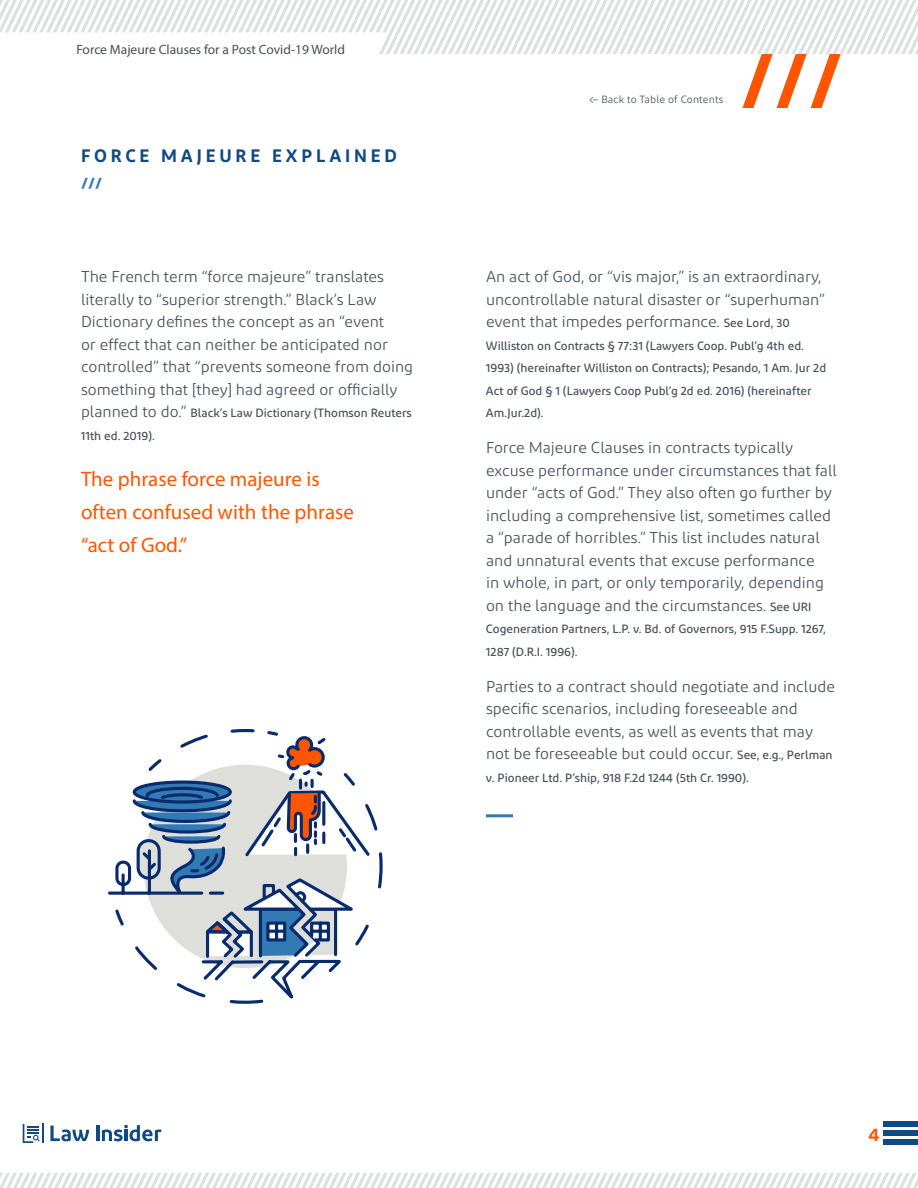
<style>
.page{position:relative;width:918px;height:1188px;background:#fff}
.page>*{position:absolute;margin:0;border:0;box-sizing:border-box;transform-origin:0 0}
.t1{font:21px/33px "Myriad Pro";color:#f50}
.t2{font:600 18px "Diodrum Cyrillic";letter-spacing:.21em;color:#104a85}
.t3{font:600 18px "Diodrum Cyrillic";color:#ff5400}
.t4{font:15.75px/22.5px "Diodrum Cyrillic";color:#475259}
.t5{font:13.5px "Myriad Pro";color:#474f59}
.t6{font:700 13.5px "Diodrum Cyrillic";color:#337ab5}
.t7{font:500 12px/22.5px "Diodrum Cyrillic";color:#475259}
.t8{font:10.5px "Diodrum Cyrillic";letter-spacing:.015em;color:#475259}
.s1{font-weight:400;font-size:15.75px}
.s2{font-family:"Colfax"}
.s3{font-weight:500;font-size:12px}
</style>
<div class="page">
<svg style="left:0;top:1173px;width:918px;height:15px"></svg>
<svg style="left:50px;top:1126px;width:39px;height:15px"></svg>
<hr style="left:97px;top:1126px;width:3px;height:15px;background:#104a85">
<svg style="left:102px;top:1125px;width:60px;height:16px"></svg>
<svg style="left:23px;top:1124px;width:20px;height:19px"></svg>
<div style="left:884px;top:1122px;width:34px;height:5px;background:#0f4a85"></div>
<div style="left:884px;top:1131px;width:34px;height:5px;background:#0f4a85"></div>
<div style="left:884px;top:1139px;width:34px;height:6px;background:#0f4a85"></div>
<svg style="left:0;top:0;width:918px;height:108px"></svg>
<svg style="left:108px;top:729px;width:275px;height:275px"></svg>
<hr style="left:486px;top:814px;width:27px;height:3px;background:#337ab5">
<p class="t5" style="left:76px;top:41px;width:270px">Force Majeure Clauses for a Post Covid-19 World</p>
<p class="t2" style="left:81px;top:144px;width:317px">FORCE MAJEURE EXPLAINED</p>
<p class="t6" style="left:81px;top:174px;width:23px">///</p>
<p class="t4" style="left:81px;top:265px;width:334px">The French term “force majeure” translates literally to “superior strength.” Black’s Law Dictionary defines the concept as an “event<br>or effect that can neither be anticipated nor controlled” that “prevents someone from doing something that [they] had agreed or officially</p>
<p class="t7" style="left:81px;top:402px;width:332px"><span class="s1">planned to do.”</span> Black’s Law Dictionary (Thomson Reuters<br>11th ed. 2019).</p>
<h1 class="t1" style="left:81px;top:462px;width:274px">The phrase force majeure is often confused with the phrase “act of God.”</h1>
<p class="t8" style="left:589px;top:93px;width:136px"><span class="s2">b</span> Back to Table of Contents</p>
<p class="t4" style="left:486px;top:265px;width:340px">An act of God, or “vis major,” is an extraordinary, uncontrollable natural disaster or “superhuman” event that impedes performance. <span class="s3">See Lord, 30</span></p>
<p class="t7" style="left:486px;top:334px;width:342px">Williston on Contracts § 77:31 (Lawyers Coop. Publ’g 4th ed.<br>1993) (hereinafter Williston on Contracts); Pesando, 1 Am. Jur 2d Act of God § 1 (Lawyers Coop Publ’g 2d ed. 2016) (hereinafter Am.Jur.2d).</p>
<p class="t4" style="left:486px;top:436px;width:353px">Force Majeure Clauses in contracts typically excuse performance under circumstances that fall under “acts of God.” They also often go further by including a comprehensive list, sometimes called a “parade of horribles.” This list includes natural and unnatural events that excuse performance<br>in whole, in part, or only temporarily, depending on the language and the circumstances. <span class="s3">See URI</span></p>
<p class="t7" style="left:486px;top:618px;width:341px">Cogeneration Partners, L.P. v. Bd. of Governors, 915 F.Supp. 1267,<br>1287 (D.R.I. 1996).</p>
<p class="t4" style="left:486px;top:675px;width:351px">Parties to a contract should negotiate and include specific scenarios, including foreseeable and controllable events, as well as events that may not be foreseeable but could occur. <span class="s3">See, e.g., Perlman</span></p>
<p class="t7" style="left:486px;top:766px;width:264px">v. Pioneer Ltd. P’ship, 918 F.2d 1244 (5th Cr. 1990).</p>
<p class="t3" style="left:869px;top:1123px;width:13px">4</p>
</div>
